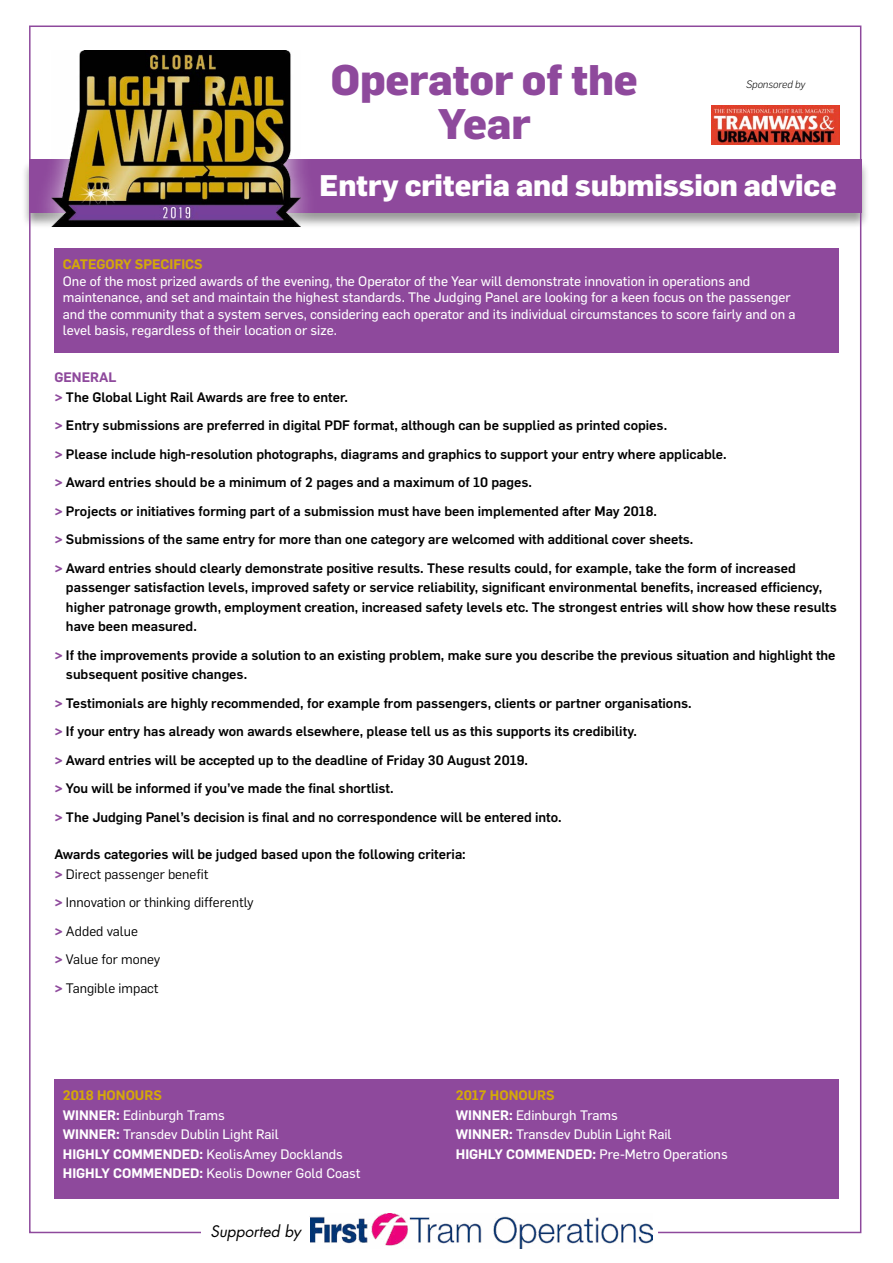
<style>
.page{position:relative;width:893px;height:1263px;background:#fff}
.page>*{position:absolute;margin:0;border:0;box-sizing:border-box;transform-origin:0 0}
.t1{font:800 42px/43.5px "Flama";letter-spacing:-.005em;color:#8e499c;text-align:center}
.t2{font:800 29.25px "Flama";letter-spacing:-.005em;color:#fff}
.t3{font:italic 15.45px "Futura Std";color:#000}
.t4{font:500 13.5px/28.5px "Flama";color:#000}
.t5{font:13.5px/19.5px "Flama Basic";color:#fff}
.t6{font:13.5px/28.5px "Flama";color:#000}
.t7{font:600 13.5px "Flama";color:#d3a809}
.t8{font:italic 300 10.5px "Flama";color:#000}
.s1{font-weight:600;color:#8e499c}
.s2{font-weight:900;color:#8e499c}
.s3{font-weight:400}
.s4{font-family:"Flama";font-weight:600}
</style>
<div class="page">
<div style="left:54px;top:1079px;width:785px;height:119px;background:#8e499c"></div>
<img style="left:711px;top:106px;width:128px;height:39px">
<div style="left:54px;top:248px;width:785px;height:104px;background:#8e499c"></div>
<div style="left:21px;top:159px;width:849px;height:70px;background:#000;opacity:.4"></div>
<div style="left:29px;top:159px;width:832px;height:54px;background:#8e499c"></div>
<div style="left:32px;top:27px;width:288px;height:224px;background:#fff;opacity:.75"></div>
<img style="left:52px;top:50px;width:249px;height:177px">
<img style="left:309px;top:1214px;width:344px;height:34px">
<h1 class="t1" style="left:331px;top:55px;width:308px">Operator of the<br>Year</h1>
<p class="t8" style="left:746px;top:77px;width:61px">Sponsored by</p>
<h2 class="t2" style="left:320px;top:164px;width:519px">Entry criteria and submission advice</h2>
<p class="t7" style="left:63px;top:255px;width:141px">CATEGORY SPECIFICS</p>
<p class="t5" style="left:63px;top:272px;width:734px;line-height:16.5px">One of the most prized awards of the evening, the Operator of the Year will demonstrate innovation in operations and maintenance, and set and maintain the highest standards. The Judging Panel are looking for a keen focus on the passenger and the community that a system serves, considering each operator and its individual circumstances to score fairly and on a level basis, regardless of their location or size.</p>
<p class="t4" style="left:54px;top:367px;width:295px;line-height:19.5px"><span class="s1">GENERAL<br></span><span class="s2">&gt;</span> The Global Light Rail Awards are free to enter.</p>
<p class="t4" style="left:54px;top:410px;width:743px"><span class="s2">&gt;</span> Entry submissions are preferred in digital PDF format, although can be supplied as printed copies.<br><span class="s2">&gt;</span> Please include high-resolution photographs, diagrams and graphics to support your entry where applicable.<br><span class="s2">&gt;</span> Award entries should be a minimum of 2 pages and a maximum of 10 pages.<br><span class="s2">&gt;</span> Projects or initiatives forming part of a submission must have been implemented after May 2018.<br><span class="s2">&gt;</span> Submissions of the same entry for more than one category are welcomed with additional cover sheets.<br><span class="s2">&gt;</span> Award entries should clearly demonstrate positive results. These results could, for example, take the form of increased</p>
<p class="t4" style="left:66px;top:577px;width:772px;line-height:19.5px">passenger satisfaction levels, improved safety or service reliability, significant environmental benefits, increased efficiency, higher patronage growth, employment creation, increased safety levels etc. The strongest entries will show how these results have been measured.</p>
<p class="t4" style="left:66px;top:644px;width:771px;line-height:19.5px;text-indent:-12px"><span class="s2">&gt;</span> If the improvements provide a solution to an existing problem, make sure you describe the previous situation and highlight the subsequent positive changes.</p>
<p class="t4" style="left:54px;top:688px;width:639px"><span class="s2">&gt;</span> Testimonials are highly recommended, for example from passengers, clients or partner organisations. <span class="s2">&gt;</span> If your entry has already won awards elsewhere, please tell us as this supports its credibility.<br><span class="s2">&gt;</span> Award entries will be accepted up to the deadline of Friday 30 August 2019.<br><span class="s2">&gt;</span> You will be informed if you’ve made the final shortlist.<br><span class="s2">&gt;</span> The Judging Panel’s decision is final and no correspondence will be entered into.</p>
<p class="t4" style="left:54px;top:844px;width:413px;line-height:19.5px">Awards categories will be judged based upon the following criteria: <span class="s2">&gt;</span> <span class="s3">Direct passenger benefit</span></p>
<p class="t6" style="left:54px;top:887px;width:201px"><span class="s2">&gt;</span> Innovation or thinking differently <span class="s2">&gt;</span> Added value<br><span class="s2">&gt;</span> Value for money<br><span class="s2">&gt;</span> Tangible impact</p>
<p class="t7" style="left:63px;top:1085px;width:101px">2018 HONOURS</p>
<p class="t5" style="left:63px;top:1104px;width:299px"><span class="s4">WINNER:</span> Edinburgh Trams<br><span class="s4">WINNER:</span> Transdev Dublin Light Rail<br><span class="s4">HIGHLY COMMENDED:</span> KeolisAmey Docklands <span class="s4">HIGHLY COMMENDED:</span> Keolis Downer Gold Coast</p>
<p class="t3" style="left:210px;top:1221px;width:92px">Supported by</p>
<p class="t7" style="left:456px;top:1085px;width:100px">2017 HONOURS</p>
<p class="t5" style="left:456px;top:1104px;width:273px"><span class="s4">WINNER:</span> Edinburgh Trams<br><span class="s4">WINNER:</span> Transdev Dublin Light Rail<br><span class="s4">HIGHLY COMMENDED:</span> Pre-Metro Operations</p>
</div>
